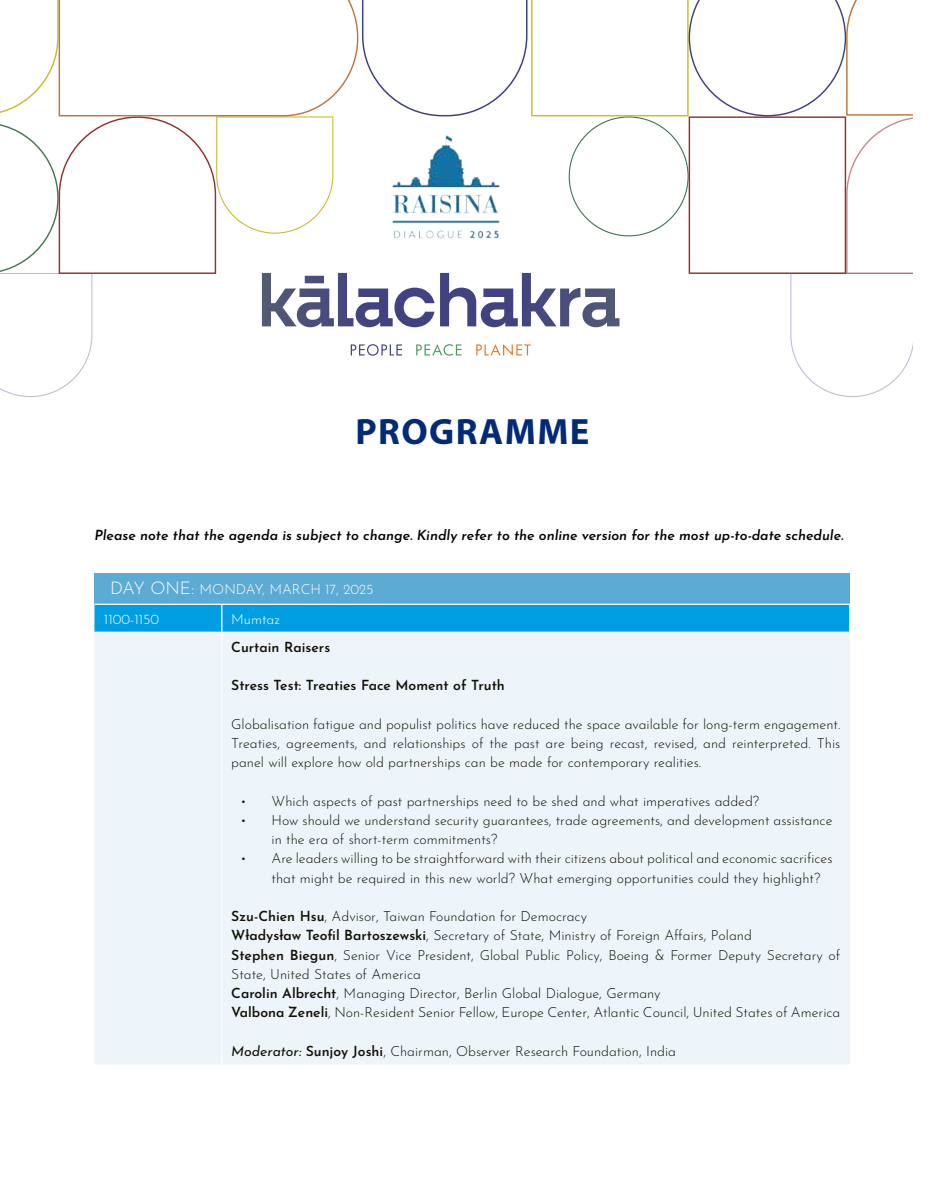
<style>
.page{position:relative;width:945px;height:1197px;background:#fff}
.page>*{position:absolute;margin:0;border:0;box-sizing:border-box;transform-origin:0 0}
.t1{font:700 36.75px "Myriad Pro";letter-spacing:.04em;color:#032a77}
.t2{font:300 14px/19.2px "Josefin Sans";color:#121206}
.t3{font:italic 600 14px "Josefin Sans";color:#000}
.t4{font:600 14px "Josefin Sans";color:#121206}
.t5{font:300 14px/29.8px "Josefin Sans";color:#fff}
.s1{font-size:17.5px}
.s2{font-weight:600}
.s3{font-weight:400;font-style:italic}
</style>
<div class="page">
<svg style="left:0;top:0;width:913px;height:397px"></svg>
<div style="left:94px;top:573px;width:756px;height:31px;background:#5cabd4"></div>
<div style="left:95px;top:633px;width:755px;height:431px;background:#edf4fa"></div>
<div style="left:94px;top:605px;width:756px;height:27px;background:#009fe3"></div>
<hr style="left:221px;top:633px;width:1px;height:432px;background:#fff">
<h1 class="t1" style="left:355px;top:408px;width:236px">PROGRAMME</h1>
<p class="t3" style="left:94px;top:523px;width:751px">Please note that the agenda is subject to change. Kindly refer to the online version for the most up-to-date schedule.</p>
<p class="t5" style="left:104px;top:573px;width:271px;text-indent:6px"><span class="s1">DAY ONE:</span> MONDAY, MARCH 17, 2025<br>1100-1150</p>
<p class="t5" style="left:231px;top:603px;width:50px">Mumtaz</p>
<p class="t4" style="left:231px;top:636px;width:101px">Curtain Raisers</p>
<p class="t4" style="left:231px;top:675px;width:275px">Stress Test: Treaties Face Moment of Truth</p>
<p class="t2" style="left:231px;top:713px;width:611px;text-align:justify">Globalisation fatigue and populist politics have reduced the space available for long-term engagement.<br>Treaties, agreements, and relationships of the past are being recast, revised, and reinterpreted. This panel will explore how old partnerships can be made for contemporary realities.</p>
<p class="t2" style="left:240px;top:790px;width:521px">• Which aspects of past partnerships need to be shed and what imperatives added?</p>
<p class="t2" style="left:272px;top:809px;width:562px;text-indent:-32px">• How should we understand security guarantees, trade agreements, and development assistance in the era of short-term commitments?</p>
<p class="t2" style="left:272px;top:848px;width:563px;text-indent:-32px">• Are leaders willing to be straightforward with their citizens about political and economic sacrifices that might be required in this new world? What emerging opportunities could they highlight?</p>
<p class="t2" style="left:231px;top:905px;width:611px"><span class="s2">Szu-Chien Hsu</span>, Advisor, Taiwan Foundation for Democracy<br><span class="s2">Władysław Teofil Bartoszewski</span>, Secretary of State, Ministry of Foreign Affairs, Poland<br><span class="s2">Stephen Biegun</span>, Senior Vice President, Global Public Policy, Boeing &amp; Former Deputy Secretary of State, United States of America<br><span class="s2">Carolin Albrecht</span>, Managing Director, Berlin Global Dialogue, Germany<br><span class="s2">Valbona Zeneli</span>, Non-Resident Senior Fellow, Europe Center, Atlantic Council, United States of America</p>
<p class="t2" style="left:231px;top:1040px;width:446px"><span class="s3">Moderator:</span> <span class="s2">Sunjoy Joshi</span>, Chairman, Observer Research Foundation, India</p>
</div>
